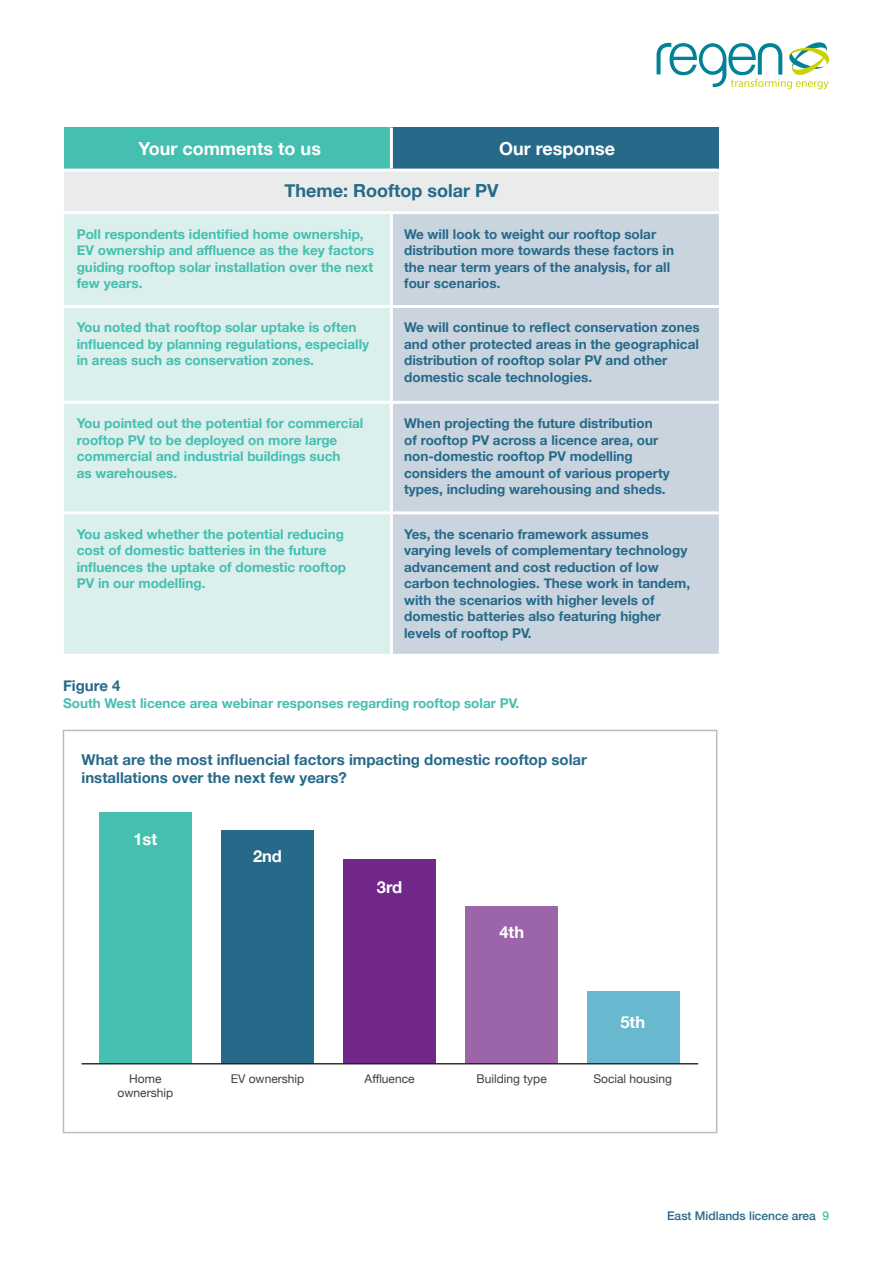
<style>
.page{position:relative;width:893px;height:1263px;background:#fff}
.page>*{position:absolute;margin:0;border:0;box-sizing:border-box;transform-origin:0 0}
.t1{font:700 18px "Helvetica Neue";color:#fff}
.t2{font:700 18px "Helvetica Neue";color:#266989}
.t3{font:700 16.5px "Helvetica Neue";color:#fff}
.t4{font:700 15px/18px "Helvetica Neue";color:#266989}
.t5{font:700 13.5px/16.5px "Helvetica Neue";color:#266989}
.t6{font:700 13.5px/16.5px "Helvetica Neue";color:#44bfb0}
.t7{font:12px "Helvetica Neue";color:#3e3e3f}
.t8{font:500 12px "Helvetica Neue";color:#266989}
.s1{color:#44bfb0}
</style>
<div class="page">
<svg style="left:657px;top:42px;width:172px;height:47px"></svg>
<div style="left:64px;top:128px;width:327px;height:42px;background:#44bfb0"></div>
<div style="left:391px;top:128px;width:328px;height:42px;background:#266989"></div>
<div style="left:64px;top:170px;width:655px;height:43px;background:#e9ecea"></div>
<div style="left:64px;top:214px;width:326px;height:440px;background:#dbefec"></div>
<div style="left:393px;top:214px;width:326px;height:440px;background:#c9d4df"></div>
<hr style="left:390px;top:128px;width:3px;height:41px;background:#fff">
<hr style="left:64px;top:169px;width:327px;height:3px;background:#fff">
<hr style="left:391px;top:169px;width:328px;height:3px;background:#fff">
<hr style="left:64px;top:211px;width:327px;height:3px;background:#fff">
<hr style="left:391px;top:211px;width:328px;height:3px;background:#fff">
<hr style="left:391px;top:305px;width:328px;height:3px;background:#fff">
<hr style="left:64px;top:305px;width:327px;height:3px;background:#fff">
<hr style="left:64px;top:401px;width:327px;height:3px;background:#fff">
<hr style="left:391px;top:401px;width:328px;height:3px;background:#fff">
<hr style="left:64px;top:511px;width:327px;height:3px;background:#fff">
<hr style="left:391px;top:511px;width:328px;height:3px;background:#fff">
<div style="left:63px;top:730px;width:654px;height:403px;border:2px solid #bcbdc0"></div>
<div style="left:465px;top:906px;width:93px;height:158px;background:#9c64a9"></div>
<div style="left:343px;top:860px;width:93px;height:204px;background:#72288b"></div>
<div style="left:221px;top:830px;width:93px;height:234px;background:#266989"></div>
<div style="left:99px;top:813px;width:93px;height:251px;background:#44bfb0"></div>
<div style="left:587px;top:991px;width:93px;height:73px;background:#68b9cf"></div>
<hr style="left:82px;top:1063px;width:616px;height:1px;background:#231f20">
<p class="t1" style="left:139px;top:134px;width:184px">Your comments to us</p>
<p class="t1" style="left:499px;top:134px;width:118px">Our response</p>
<p class="t2" style="left:284px;top:177px;width:215px">Theme: Rooftop solar PV</p>
<p class="t6" style="left:77px;top:226px;width:299px">Poll respondents identified home ownership, EV ownership and affluence as the key factors guiding rooftop solar installation over the next few years.</p>
<p class="t5" style="left:404px;top:226px;width:271px">We will look to weight our rooftop solar distribution more towards these factors in the near term years of the analysis, for all four scenarios.</p>
<p class="t6" style="left:77px;top:320px;width:294px">You noted that rooftop solar uptake is often influenced by planning regulations, especially in areas such as conservation zones.</p>
<p class="t5" style="left:404px;top:320px;width:297px">We will continue to reflect conservation zones and other protected areas in the geographical distribution of rooftop solar PV and other domestic scale technologies.</p>
<p class="t6" style="left:77px;top:415px;width:288px">You pointed out the potential for commercial rooftop PV to be deployed on more large commercial and industrial buildings such<br>as warehouses.</p>
<p class="t5" style="left:404px;top:415px;width:267px">When projecting the future distribution<br>of rooftop PV across a licence area, our non-domestic rooftop PV modelling considers the amount of various property types, including warehousing and sheds.</p>
<p class="t6" style="left:77px;top:526px;width:271px">You asked whether the potential reducing cost of domestic batteries in the future influences the uptake of domestic rooftop PV in our modelling.</p>
<p class="t5" style="left:404px;top:526px;width:287px">Yes, the scenario framework assumes varying levels of complementary technology advancement and cost reduction of low carbon technologies. These work in tandem, with the scenarios with higher levels of domestic batteries also featuring higher levels of rooftop PV.</p>
<p class="t4" style="left:63px;top:677px;width:59px">Figure 4</p>
<p class="t6" style="left:63px;top:695px;width:458px">South West licence area webinar responses regarding rooftop solar PV.</p>
<p class="t4" style="left:82px;top:751px;width:507px">What are the most influencial factors impacting domestic rooftop solar installations over the next few years?</p>
<p class="t3" style="left:133px;top:826px;width:25px">1st</p>
<p class="t7" style="left:129px;top:1070px;width:34px">Home</p>
<p class="t7" style="left:118px;top:1084px;width:57px">ownership</p>
<p class="t3" style="left:253px;top:843px;width:30px">2nd</p>
<p class="t3" style="left:377px;top:874px;width:27px">3rd</p>
<p class="t3" style="left:499px;top:919px;width:26px">4th</p>
<p class="t7" style="left:231px;top:1070px;width:75px">EV ownership</p>
<p class="t7" style="left:365px;top:1070px;width:52px">Affluence</p>
<p class="t7" style="left:477px;top:1070px;width:72px">Building type</p>
<p class="t3" style="left:620px;top:1009px;width:26px">5th</p>
<p class="t7" style="left:593px;top:1070px;width:80px">Social housing</p>
<p class="t8" style="left:667px;top:1206px;width:164px">East Midlands licence area <span class="s1">9</span></p>
</div>
